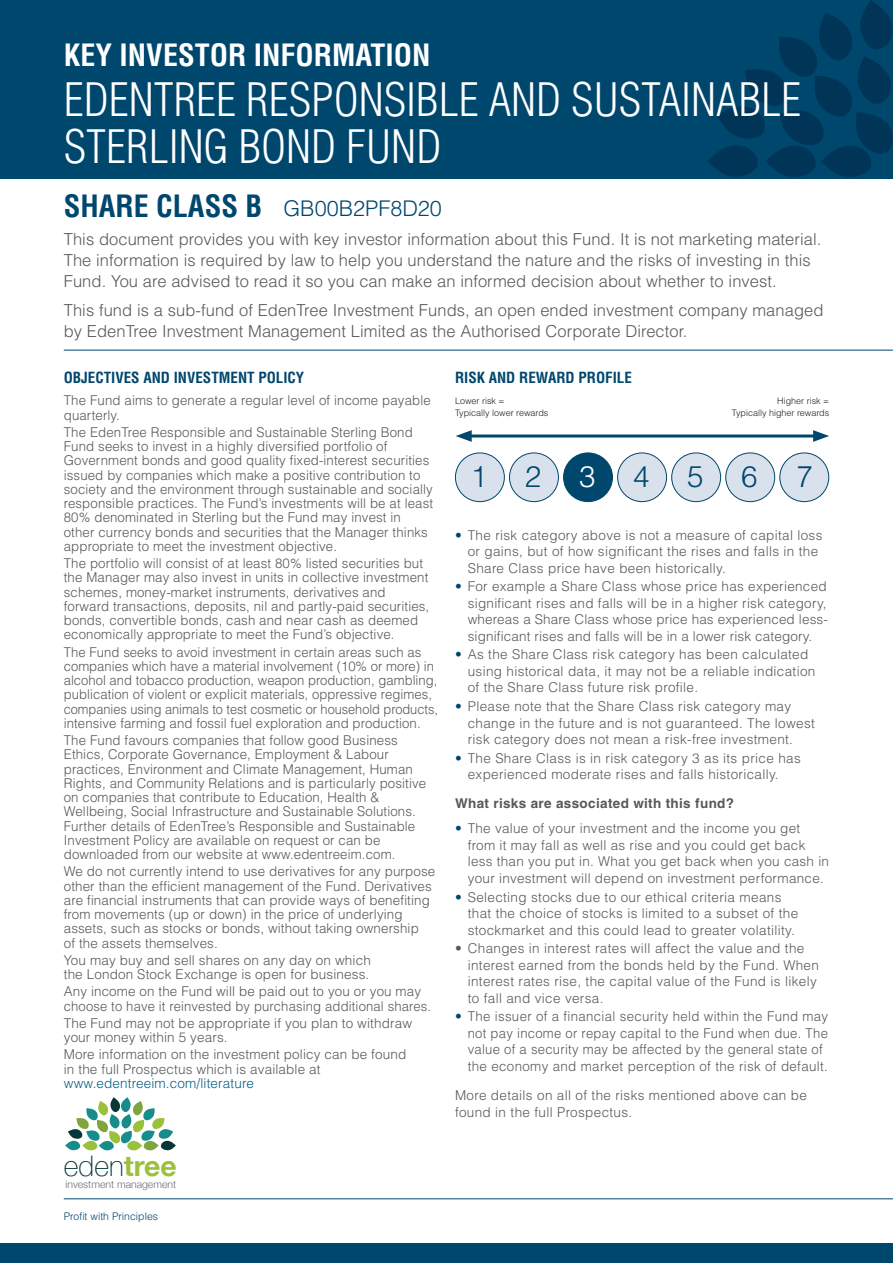
<style>
.page{position:relative;width:893px;height:1263px;background:#fff}
.page>*{position:absolute;margin:0;border:0;box-sizing:border-box;transform-origin:0 0}
.t1{font:300 condensed 45px/46.5px "Helvetica";color:#fff}
.t2{font:700 condensed 30px "Helvetica";color:#fff}
.t3{font:300 29.55px "Helvetica";color:#00476e}
.t4{font:300 29.55px "Helvetica";color:#fff}
.t5{font:100 28.35px "Helvetica Neue";color:#083737}
.t6{font:300 21.6px "Helvetica";color:#00476e}
.t7{font:300 16.5px/21px "Helvetica";letter-spacing:.005em;color:#57585a}
.t8{font:700 condensed 15px "Helvetica";color:#00476e}
.t9{font:300 13.5px/14.2px "Helvetica";letter-spacing:.01em;color:#57585a}
.t10{font:700 13.5px "Helvetica";letter-spacing:.025em;color:#57585a}
.t11{font:300 13.5px "Helvetica";letter-spacing:.01em;color:#096086}
.t12{font:300 10.5px "Helvetica";color:#00476e}
.t13{font:300 10.35px "Helvetica Neue";color:#6d6e71}
.t14{font:300 9px/12px "Helvetica";color:#231f20}
.s1{font-weight:700;font-stretch:condensed;font-size:30px}
.s2{font-weight:700;color:#9ac13b}
.s3{color:#00476e}
</style>
<div class="page">
<div style="left:0;top:0;width:893px;height:179px;background:#00476e"></div>
<svg style="left:708px;top:0;width:185px;height:177px"></svg>
<div style="left:0;top:1244px;width:893px;height:19px;background:#00476e"></div>
<hr style="left:64px;top:1198px;width:829px;height:1px;background:#00476e">
<hr style="left:64px;top:350px;width:829px;height:1px;background:#00476e">
<svg style="left:65px;top:1097px;width:111px;height:54px"></svg>
<div style="left:455px;top:453px;width:49px;height:49px;background:#d9e2ec;border-radius:50%"></div>
<div style="left:455px;top:452px;width:50px;height:50px;border:1px solid #00476e;border-radius:50%"></div>
<div style="left:509px;top:453px;width:49px;height:49px;background:#d9e2ec;border-radius:50%"></div>
<div style="left:509px;top:452px;width:50px;height:50px;border:1px solid #00476e;border-radius:50%"></div>
<div style="left:564px;top:453px;width:48px;height:49px;background:#00476e;border-radius:50%"></div>
<div style="left:563px;top:452px;width:50px;height:50px;border:1px solid #00476e;border-radius:50%"></div>
<div style="left:618px;top:453px;width:49px;height:49px;background:#d9e2ec;border-radius:50%"></div>
<div style="left:617px;top:452px;width:50px;height:50px;border:1px solid #00476e;border-radius:50%"></div>
<div style="left:672px;top:453px;width:49px;height:49px;background:#d9e2ec;border-radius:50%"></div>
<div style="left:671px;top:452px;width:50px;height:50px;border:1px solid #00476e;border-radius:50%"></div>
<div style="left:726px;top:453px;width:49px;height:49px;background:#d9e2ec;border-radius:50%"></div>
<div style="left:725px;top:452px;width:50px;height:50px;border:1px solid #00476e;border-radius:50%"></div>
<div style="left:780px;top:453px;width:49px;height:49px;background:#d9e2ec;border-radius:50%"></div>
<div style="left:779px;top:452px;width:50px;height:50px;border:1px solid #00476e;border-radius:50%"></div>
<hr style="left:466px;top:434px;width:353px;height:3px;background:#00476e">
<svg style="left:456px;top:430px;width:16px;height:12px"></svg>
<svg style="left:813px;top:430px;width:16px;height:12px"></svg>
<h2 class="t2" style="left:64px;top:37px;width:368px">KEY INVESTOR INFORMATION</h2>
<h1 class="t1" style="left:64px;top:77px;width:739px">EDENTREE RESPONSIBLE AND SUSTAINABLE<br>STERLING BOND FUND</h1>
<h3 class="t6" style="left:64px;top:195px;width:380px"><span class="s1">SHARE CLASS B</span> GB00B2PF8D20</h3>
<p class="t7" style="left:64px;top:228px;width:759px">This document provides you with key investor information about this Fund. It is not marketing material.<br>The information is required by law to help you understand the nature and the risks of investing in this<br>Fund. You are advised to read it so you can make an informed decision about whether to invest.</p>
<p class="t7" style="left:64px;top:299px;width:761px">This fund is a sub-fund of EdenTree Investment Funds, an open ended investment company managed by EdenTree Investment Management Limited as the Authorised Corporate Director.</p>
<p class="t8" style="left:64px;top:368px;width:242px">OBJECTIVES AND INVESTMENT POLICY</p>
<p class="t9" style="left:64px;top:393px;width:369px">The Fund aims to generate a regular level of income payable quarterly.</p>
<p class="t9" style="left:64px;top:424px;width:371px">The EdenTree Responsible and Sustainable Sterling Bond Fund seeks to invest in a highly diversified portfolio of Government bonds and good quality fixed-interest securities issued by companies which make a positive contribution to society and the environment through sustainable and socially responsible practices. The Fund’s investments will be at least 80% denominated in Sterling but the Fund may invest in other currency bonds and securities that the Manager thinks appropriate to meet the investment objective.</p>
<p class="t9" style="left:64px;top:556px;width:367px">The portfolio will consist of at least 80% listed securities but the Manager may also invest in units in collective investment schemes, money-market instruments, derivatives and forward transactions, deposits, nil and partly-paid securities, bonds, convertible bonds, cash and near cash as deemed economically appropriate to meet the Fund’s objective.</p>
<p class="t9" style="left:64px;top:644px;width:376px">The Fund seeks to avoid investment in certain areas such as companies which have a material involvement (10% or more) in alcohol and tobacco production, weapon production, gambling, publication of violent or explicit materials, oppressive regimes, companies using animals to test cosmetic or household products, intensive farming and fossil fuel exploration and production.</p>
<p class="t9" style="left:64px;top:733px;width:364px">The Fund favours companies that follow good Business Ethics, Corporate Governance, Employment &amp; Labour practices, Environment and Climate Management, Human Rights, and Community Relations and is particularly positive on companies that contribute to Education, Health &amp; Wellbeing, Social Infrastructure and Sustainable Solutions.<br>Further details of EdenTree’s Responsible and Sustainable Investment Policy are available on request or can be downloaded from our website at www.edentreeim.com.</p>
<p class="t9" style="left:64px;top:864px;width:373px">We do not currently intend to use derivatives for any purpose other than the efficient management of the Fund. Derivatives are financial instruments that can provide ways of benefiting from movements (up or down) in the price of underlying assets, such as stocks or bonds, without taking ownership<br>of the assets themselves.</p>
<p class="t9" style="left:64px;top:952px;width:309px">You may buy and sell shares on any day on which the London Stock Exchange is open for business.</p>
<p class="t9" style="left:64px;top:984px;width:369px">Any income on the Fund will be paid out to you or you may choose to have it reinvested by purchasing additional shares.</p>
<p class="t9" style="left:64px;top:1015px;width:350px">The Fund may not be appropriate if you plan to withdraw your money within 5 years.</p>
<p class="t9" style="left:64px;top:1047px;width:344px">More information on the investment policy can be found in the full Prospectus which is available at</p>
<p class="t11" style="left:64px;top:1074px;width:192px">www.edentreeim.com/literature</p>
<h3 class="t5" style="left:64px;top:1144px;width:115px">eden<span class="s2">tree</span></h3>
<p class="t13" style="left:66px;top:1176px;width:112px">investment management</p>
<p class="t12" style="left:64px;top:1209px;width:96px">Profit with Principles</p>
<p class="t8" style="left:455px;top:368px;width:178px">RISK AND REWARD PROFILE</p>
<p class="t14" style="left:455px;top:395px;width:95px">Lower risk =<br>Typically lower rewards</p>
<p class="t14" style="left:732px;top:395px;width:99px;text-align:right">Higher risk =<br>Typically higher rewards</p>
<h3 class="t3" style="left:471px;top:458px;width:18px">1</h3>
<h3 class="t3" style="left:525px;top:458px;width:18px">2</h3>
<h3 class="t4" style="left:579px;top:458px;width:18px">3</h3>
<h3 class="t3" style="left:633px;top:458px;width:18px">4</h3>
<h3 class="t3" style="left:687px;top:458px;width:18px">5</h3>
<h3 class="t3" style="left:741px;top:458px;width:18px">6</h3>
<h3 class="t3" style="left:796px;top:458px;width:18px">7</h3>
<p class="t9" style="left:468px;top:526px;width:356px;line-height:16.5px;text-indent:-13px"><span class="s3">•</span> The risk category above is not a measure of capital loss or gains, but of how significant the rises and falls in the<br>Share Class price have been historically.</p>
<p class="t9" style="left:468px;top:578px;width:362px;line-height:16.5px;text-align:justify;text-indent:-13px"><span class="s3">•</span> For example a Share Class whose price has experienced significant rises and falls will be in a higher risk category, whereas a Share Class whose price has experienced less&shy;significant rises and falls will be in a lower risk category.</p>
<p class="t9" style="left:468px;top:646px;width:349px;line-height:16.5px;text-indent:-13px"><span class="s3">•</span> As the Share Class risk category has been calculated using historical data, it may not be a reliable indication of the Share Class future risk profile.</p>
<p class="t9" style="left:468px;top:698px;width:349px;line-height:16.5px;text-indent:-13px"><span class="s3">•</span> Please note that the Share Class risk category may change in the future and is not guaranteed. The lowest risk category does not mean a risk-free investment.</p>
<p class="t9" style="left:468px;top:749px;width:334px;line-height:16.5px;text-indent:-13px"><span class="s3">•</span> The Share Class is in risk category 3 as its price has experienced moderate rises and falls historically.</p>
<p class="t10" style="left:455px;top:795px;width:281px">What risks are associated with this fund?</p>
<p class="t9" style="left:468px;top:820px;width:363px;line-height:16.5px;text-indent:-13px"><span class="s3">•</span> The value of your investment and the income you get from it may fall as well as rise and you could get back less than you put in. What you get back when you cash in your investment will depend on investment performance.</p>
<p class="t9" style="left:468px;top:888px;width:332px;line-height:16.5px;text-indent:-13px"><span class="s3">•</span> Selecting stocks due to our ethical criteria means that the choice of stocks is limited to a subset of the stockmarket and this could lead to greater volatility.</p>
<p class="t9" style="left:468px;top:940px;width:353px;line-height:16.5px;text-indent:-13px">• Changes in interest rates will affect the value and the interest earned from the bonds held by the Fund. When interest rates rise, the capital value of the Fund is likely to fall and vice versa.</p>
<p class="t9" style="left:468px;top:1008px;width:362px;line-height:16.5px;text-indent:-13px"><span class="s3">•</span> The issuer of a financial security held within the Fund may not pay income or repay capital to the Fund when due. The value of a security may be affected by the general state of the economy and market perception of the risk of default.</p>
<p class="t9" style="left:455px;top:1087px;width:353px;line-height:16.5px">More details on all of the risks mentioned above can be found in the full Prospectus.</p>
</div>
